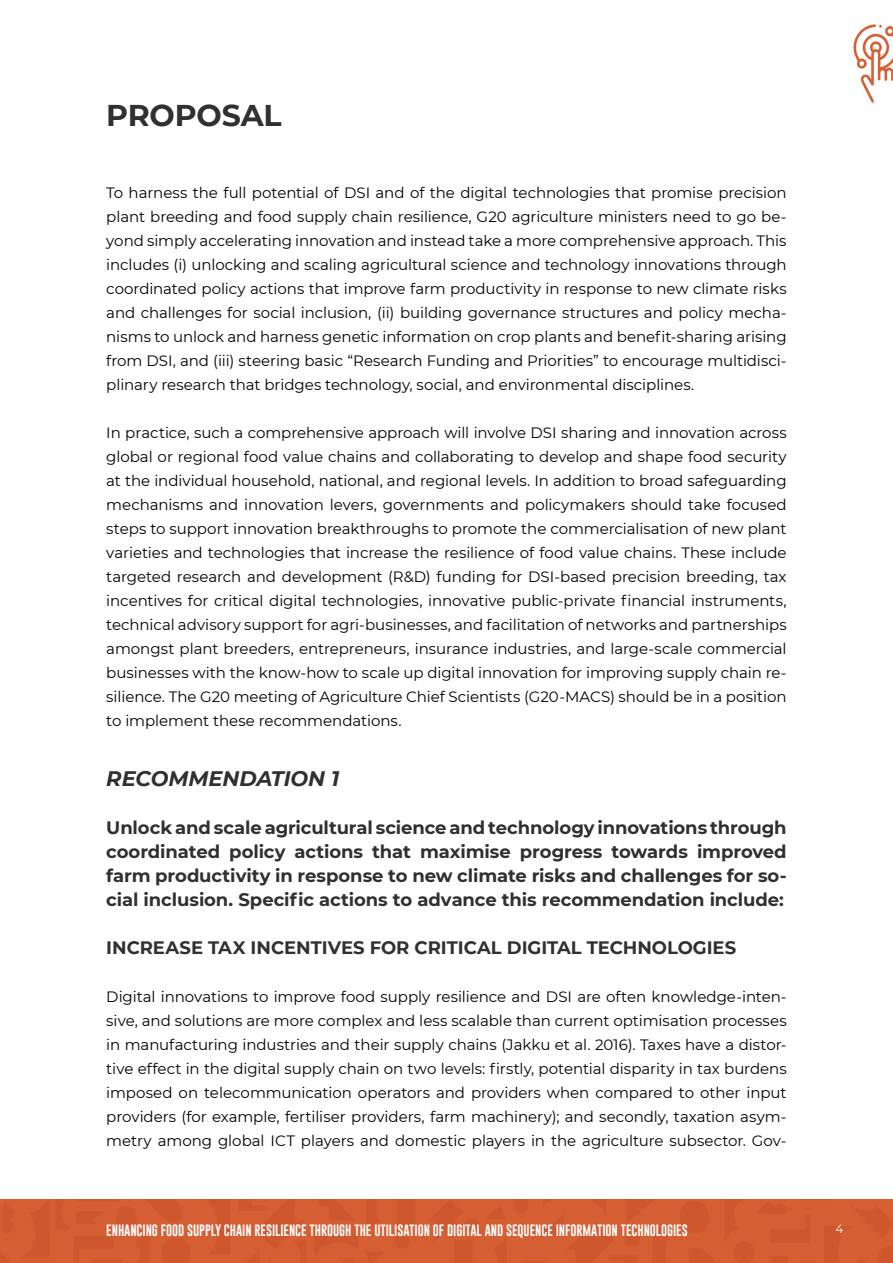
<style>
.page{position:relative;width:893px;height:1263px;background:#fff}
.page>*{position:absolute;margin:0;border:0;box-sizing:border-box;transform-origin:0 0}
.t1{font:700 30px "Montserrat";letter-spacing:-.005em;color:#2f302f}
.t2{font:italic 700 21px "Montserrat";letter-spacing:-.005em;color:#2f302f}
.t3{font:700 18px/24px "Montserrat";letter-spacing:-.005em;color:#2f302f;text-align:justify}
.t4{font:15px/24px "Montserrat";letter-spacing:-.005em;color:#000;text-align:justify}
.t5{font:12px "Gobold";letter-spacing:-.005em;color:#fff}
.t6{font:12px "Montserrat";color:#fff}
</style>
<div class="page">
<div style="left:0;top:1199px;width:893px;height:64px;background:#d65e33"></div>
<svg style="left:853px;top:24px;width:40px;height:79px"></svg>
<h1 class="t1" style="left:106px;top:94px;width:177px">PROPOSAL</h1>
<p class="t4" style="left:106px;top:180px;width:682px">To harness the full potential of DSI and of the digital technologies that promise precision plant breeding and food supply chain resilience, G20 agriculture ministers need to go be&shy;yond simply accelerating innovation and instead take a more comprehensive approach. This includes (i) unlocking and scaling agricultural science and technology innovations through coordinated policy actions that improve farm productivity in response to new climate risks and challenges for social inclusion, (ii) building governance structures and policy mecha&shy;nisms to unlock and harness genetic information on crop plants and benefit-sharing arising from DSI, and (iii) steering basic “Research Funding and Priorities” to encourage multidisci&shy;plinary research that bridges technology, social, and environmental disciplines.</p>
<p class="t4" style="left:106px;top:420px;width:682px">In practice, such a comprehensive approach will involve DSI sharing and innovation across global or regional food value chains and collaborating to develop and shape food security at the individual household, national, and regional levels. In addition to broad safeguarding mechanisms and innovation levers, governments and policymakers should take focused steps to support innovation breakthroughs to promote the commercialisation of new plant varieties and technologies that increase the resilience of food value chains. These include targeted research and development (R&amp;D) funding for DSI-based precision breeding, tax incentives for critical digital technologies, innovative public-private financial instruments, technical advisory support for agri-businesses, and facilitation of networks and partnerships amongst plant breeders, entrepreneurs, insurance industries, and large-scale commercial businesses with the know-how to scale up digital innovation for improving supply chain re&shy;silience. The G20 meeting of Agriculture Chief Scientists (G20-MACS) should be in a position to implement these recommendations.</p>
<h2 class="t2" style="left:106px;top:763px;width:234px">RECOMMENDATION 1</h2>
<p class="t3" style="left:106px;top:815px;width:682px">Unlock and scale agricultural science and technology innovations through coordinated policy actions that maximise progress towards improved farm productivity in response to new climate risks and challenges for so&shy;cial inclusion. Specific actions to advance this recommendation include:</p>
<p class="t3" style="left:106px;top:935px;width:631px">INCREASE TAX INCENTIVES FOR CRITICAL DIGITAL TECHNOLOGIES</p>
<p class="t4" style="left:106px;top:984px;width:682px">Digital innovations to improve food supply resilience and DSI are often knowledge-inten&shy;sive, and solutions are more complex and less scalable than current optimisation processes in manufacturing industries and their supply chains (Jakku et al. 2016). Taxes have a distor&shy;tive effect in the digital supply chain on two levels: firstly, potential disparity in tax burdens imposed on telecommunication operators and providers when compared to other input providers (for example, fertiliser providers, farm machinery); and secondly, taxation asym&shy;metry among global ICT players and domestic players in the agriculture subsector. Gov-</p>
<p class="t5" style="left:106px;top:1223px;width:583px">ENHANCING FOOD SUPPLY CHAIN RESILIENCE THROUGH THE UTILISATION OF DIGITAL AND SEQUENCE INFORMATION TECHNOLOGIES</p>
<p class="t6" style="left:836px;top:1221px;width:9px">4</p>
</div>
